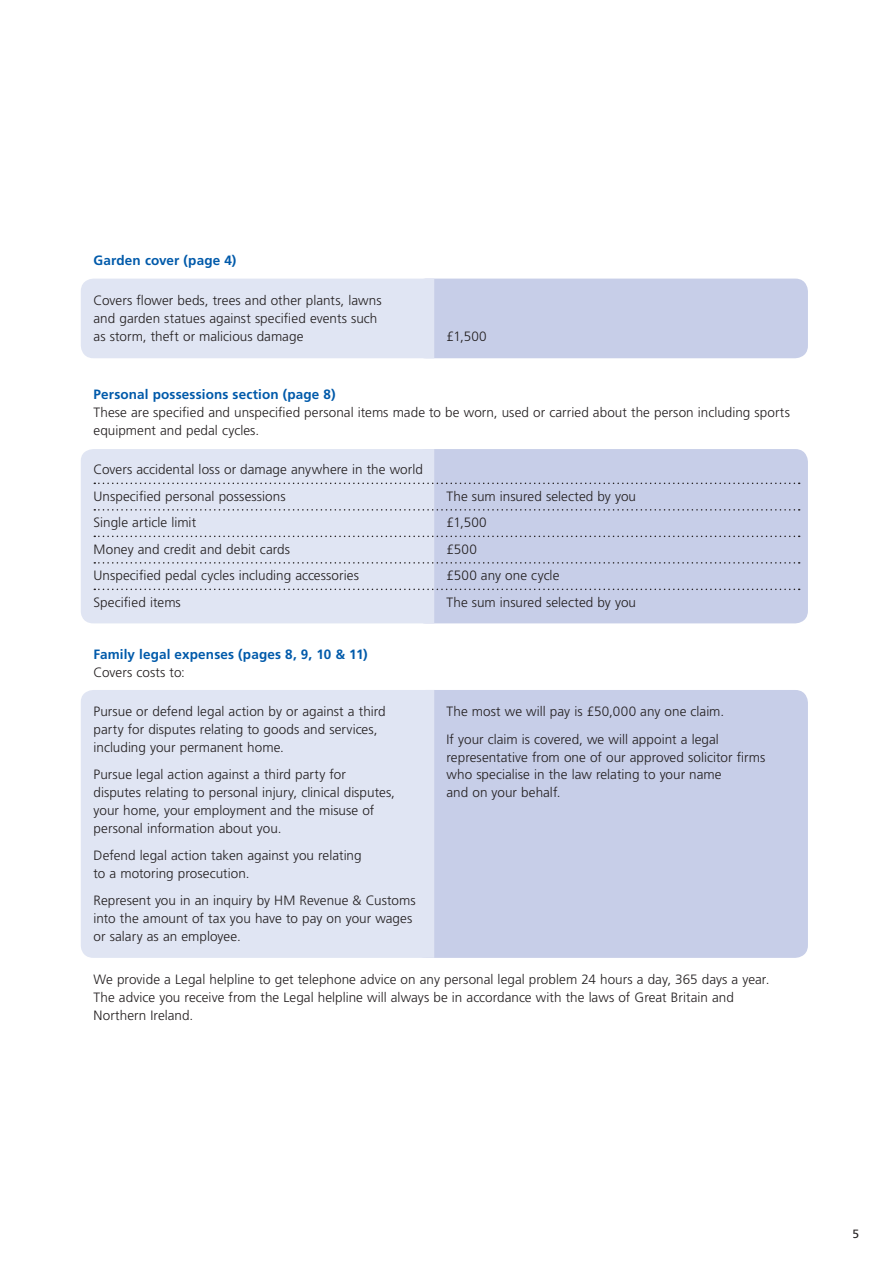
<style>
.page{position:relative;width:893px;height:1263px;background:#fff}
.page>*{position:absolute;margin:0;border:0;box-sizing:border-box;transform-origin:0 0}
.t1{font:300 13.5px/18px "Frutiger LT Std";letter-spacing:.005em;color:#231f20}
.t2{font:700 13.5px "Frutiger LT Std";letter-spacing:.01em;color:#015aaa}
.t3{font:12px "Frutiger LT Std";color:#231f20}
</style>
<div class="page">
<div style="left:413px;top:449px;width:395px;height:174px;background:#c7cee8;border-radius:13px"></div>
<div style="left:81px;top:449px;width:353px;height:174px;background:#e0e5f3"></div>
<div style="left:413px;top:690px;width:395px;height:268px;background:#c7cee8;border-radius:13px"></div>
<div style="left:81px;top:690px;width:353px;height:268px;background:#e0e5f3"></div>
<div style="left:413px;top:279px;width:395px;height:79px;background:#c7cee8;border-radius:13px"></div>
<div style="left:81px;top:279px;width:353px;height:79px;background:#e0e5f3"></div>
<svg style="left:94px;top:483px;width:706px;height:1px"></svg>
<svg style="left:94px;top:509px;width:706px;height:2px"></svg>
<svg style="left:94px;top:536px;width:706px;height:1px"></svg>
<svg style="left:94px;top:562px;width:706px;height:2px"></svg>
<svg style="left:94px;top:589px;width:706px;height:1px"></svg>
<p class="t2" style="left:94px;top:253px;width:144px">Garden cover (page 4)</p>
<p class="t1" style="left:94px;top:291px;width:290px">Covers flower beds, trees and other plants, lawns and garden statues against specified events such as storm, theft or malicious damage</p>
<p class="t1" style="left:446px;top:327px;width:42px">£1,500</p>
<p class="t2" style="left:94px;top:386px;width:244px">Personal possessions section (page 8)</p>
<p class="t1" style="left:94px;top:403px;width:698px">These are specified and unspecified personal items made to be worn, used or carried about the person including sports equipment and pedal cycles.</p>
<p class="t1" style="left:94px;top:456px;width:331px;line-height:26.5px">Covers accidental loss or damage anywhere in the world<br>Unspecified personal possessions</p>
<p class="t1" style="left:446px;top:487px;width:191px">The sum insured selected by you</p>
<p class="t1" style="left:94px;top:514px;width:104px">Single article limit</p>
<p class="t1" style="left:446px;top:514px;width:42px">£1,500</p>
<p class="t1" style="left:94px;top:540px;width:198px">Money and credit and debit cards</p>
<p class="t1" style="left:446px;top:540px;width:32px">£500</p>
<p class="t1" style="left:94px;top:567px;width:267px">Unspecified pedal cycles including accessories</p>
<p class="t1" style="left:446px;top:567px;width:114px">£500 any one cycle</p>
<p class="t1" style="left:94px;top:593px;width:89px">Specified items</p>
<p class="t1" style="left:446px;top:593px;width:191px">The sum insured selected by you</p>
<p class="t2" style="left:94px;top:646px;width:276px">Family legal expenses (pages 8, 9, 10 &amp; 11)</p>
<p class="t1" style="left:94px;top:663px;width:93px">Covers costs to:</p>
<p class="t1" style="left:94px;top:702px;width:294px">Pursue or defend legal action by or against a third</p>
<p class="t1" style="left:446px;top:702px;width:279px">The most we will pay is £50,000 any one claim.</p>
<p class="t1" style="left:94px;top:720px;width:285px">party for disputes relating to goods and services,</p>
<p class="t1" style="left:446px;top:731px;width:274px">If your claim is covered, we will appoint a legal</p>
<p class="t1" style="left:94px;top:738px;width:192px">including your permanent home.</p>
<p class="t1" style="left:446px;top:749px;width:320px">representative from one of our approved solicitor firms</p>
<p class="t1" style="left:94px;top:765px;width:254px">Pursue legal action against a third party for</p>
<p class="t1" style="left:446px;top:765px;width:277px">who specialise in the law relating to your name</p>
<p class="t1" style="left:94px;top:783px;width:303px">disputes relating to personal injury, clinical disputes,</p>
<p class="t1" style="left:446px;top:783px;width:116px">and on your behalf.</p>
<p class="t1" style="left:94px;top:801px;width:282px">your home, your employment and the misuse of personal information about you.</p>
<p class="t1" style="left:94px;top:846px;width:270px">Defend legal action taken against you relating to a motoring prosecution.</p>
<p class="t1" style="left:94px;top:891px;width:324px">Represent you in an inquiry by HM Revenue &amp; Customs into the amount of tax you have to pay on your wages or salary as an employee.</p>
<p class="t1" style="left:94px;top:971px;width:677px">We provide a Legal helpline to get telephone advice on any personal legal problem 24 hours a day, 365 days a year.<br>The advice you receive from the Legal helpline will always be in accordance with the laws of Great Britain and<br>Northern Ireland.</p>
<p class="t3" style="left:852px;top:1227px;width:8px">5</p>
</div>
